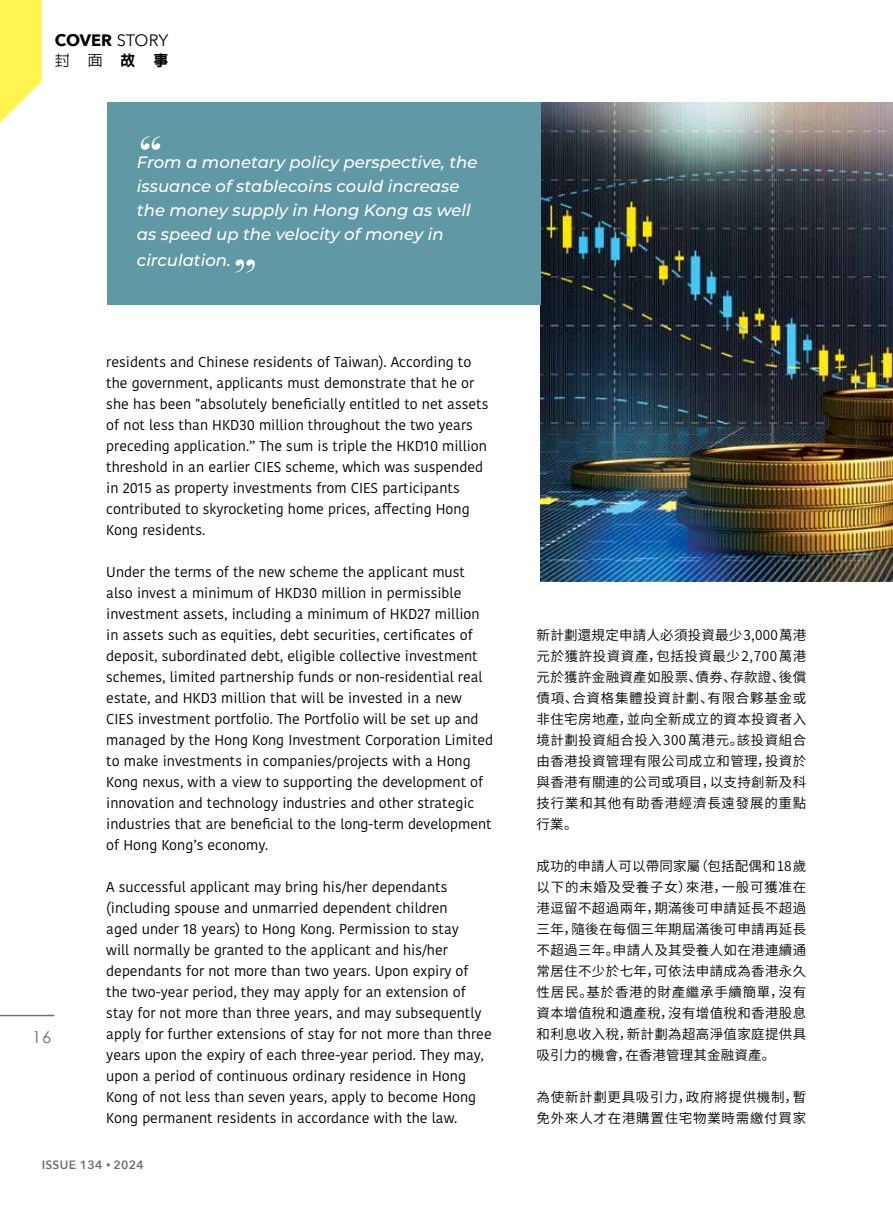
<style>
.page{position:relative;width:893px;height:1212px;background:#fff}
.page>*{position:absolute;margin:0;border:0;box-sizing:border-box;transform-origin:0 0}
.t1{font:italic 700 45px "Bodoni Svty Two ITCTT";color:#fff}
.t2{font:italic 500 16.5px/24px "Montserrat";color:#fff}
.t3{font:700 16.5px "Avenir Next";letter-spacing:-.005em;color:#000}
.t4{font:16.5px "Century Gothic";color:#6d6e71}
.t5{font:500 15px "AR Hei B5";color:#000}
.t6{font:14.25px/21px "Kohinoor Bangla";color:#000}
.t7{font:13.5px/21px "Source Han Sans CN";letter-spacing:.025em;color:#000;text-align:justify}
.t8{font:13.5px/21px "Source Han Sans CN";letter-spacing:.055em;color:#000}
.t9{font:600 12px "Avenir Next";letter-spacing:.03em;color:#6d6e71}
.s1{font-weight:400}
.s2{font-weight:800}
.s3{font-size:9px}
</style>
<div class="page">
<hr style="left:0;top:1015px;width:54px;height:1px;background:#6d6e71">
<svg style="left:0;top:0;width:42px;height:123px"></svg>
<img style="left:540px;top:102px;width:353px;height:480px">
<div style="left:107px;top:102px;width:434px;height:202px;background:#6098a5"></div>
<svg style="left:235px;top:259px;width:20px;height:13px"></svg>
<p class="t3" style="left:55px;top:26px;width:115px">COVER <span class="s1">STORY</span></p>
<p class="t5" style="left:55px;top:53px;width:115px">封面<span class="s2">故事</span></p>
<p class="t4" style="left:32px;top:1027px;width:21px">16</p>
<h1 class="t1" style="left:134px;top:116px;width:39px">“</h1>
<p class="t2" style="left:137px;top:149px;width:342px">From a monetary policy perspective, the issuance of stablecoins could increase the money supply in Hong Kong as well as speed up the velocity of money in</p>
<p class="t2" style="left:137px;top:248px;width:95px">circulation.</p>
<p class="t6" style="left:106px;top:351px;width:384px">residents and Chinese residents of Taiwan). According to the government, applicants must demonstrate that he or she has been "absolutely beneficially entitled to net assets of not less than HKD30 million throughout the two years preceding application.” The sum is triple the HKD10 million threshold in an earlier CIES scheme, which was suspended in 2015 as property investments from CIES participants contributed to skyrocketing home prices, affecting Hong Kong residents.</p>
<p class="t6" style="left:106px;top:561px;width:388px">Under the terms of the new scheme the applicant must also invest a minimum of HKD30 million in permissible investment assets, including a minimum of HKD27 million in assets such as equities, debt securities, certificates of deposit, subordinated debt, eligible collective investment schemes, limited partnership funds or non-residential real estate, and HKD3 million that will be invested in a new<br>CIES investment portfolio. The Portfolio will be set up and managed by the Hong Kong Investment Corporation Limited to make investments in companies/projects with a Hong Kong nexus, with a view to supporting the development of innovation and technology industries and other strategic industries that are beneficial to the long-term development of Hong Kong’s economy.</p>
<p class="t6" style="left:106px;top:876px;width:387px">A successful applicant may bring his/her dependants (including spouse and unmarried dependent children<br>aged under 18 years) to Hong Kong. Permission to stay<br>will normally be granted to the applicant and his/her dependants for not more than two years. Upon expiry of the two-year period, they may apply for an extension of stay for not more than three years, and may subsequently apply for further extensions of stay for not more than three years upon the expiry of each three-year period. They may, upon a period of continuous ordinary residence in Hong Kong of not less than seven years, apply to become Hong Kong permanent residents in accordance with the law.</p>
<p class="t9" style="left:42px;top:1154px;width:104px">ISSUE 134 <span class="s3">•</span> 2024</p>
<p class="t7" style="left:537px;top:625px;width:271px">新計劃還規定申請人必須投資最少3,000萬港元於獲許投資資產，包括投資最少2,700萬港元於獲許金融資產如股票、債券、存款證、後償債項、合資格集體投資計劃、有限合夥基金或非住宅房地產，並向全新成立的資本投資者入境計劃投資組合投入300萬港元。該投資組合由香港投資管理有限公司成立和管理，投資於與香港有關連的公司或項目，以支持創新及科技行業和其他有助香港經濟長遠發展的重點行業。</p>
<p class="t7" style="left:537px;top:856px;width:271px">成功的申請人可以帶同家屬（包括配偶和18歲以下的未婚及受養子女）來港，一般可獲准在港逗留不超過兩年，期滿後可申請延長不超過三年，隨後在每個三年期屆滿後可申請再延長不超過三年。申請人及其受養人如在港連續通常居住不少於七年，可依法申請成為香港永久性居民。基於香港的財產繼承手續簡單，沒有資本增值稅和遺產稅，沒有增值稅和香港股息和利息收入稅，新計劃為超高淨值家庭提供具吸引力的機會，在香港管理其金融資產。</p>
<p class="t8" style="left:537px;top:1087px;width:271px">為使新計劃更具吸引力，政府將提供機制，暫免外來人才在港購置住宅物業時需繳付買家</p>
</div>
